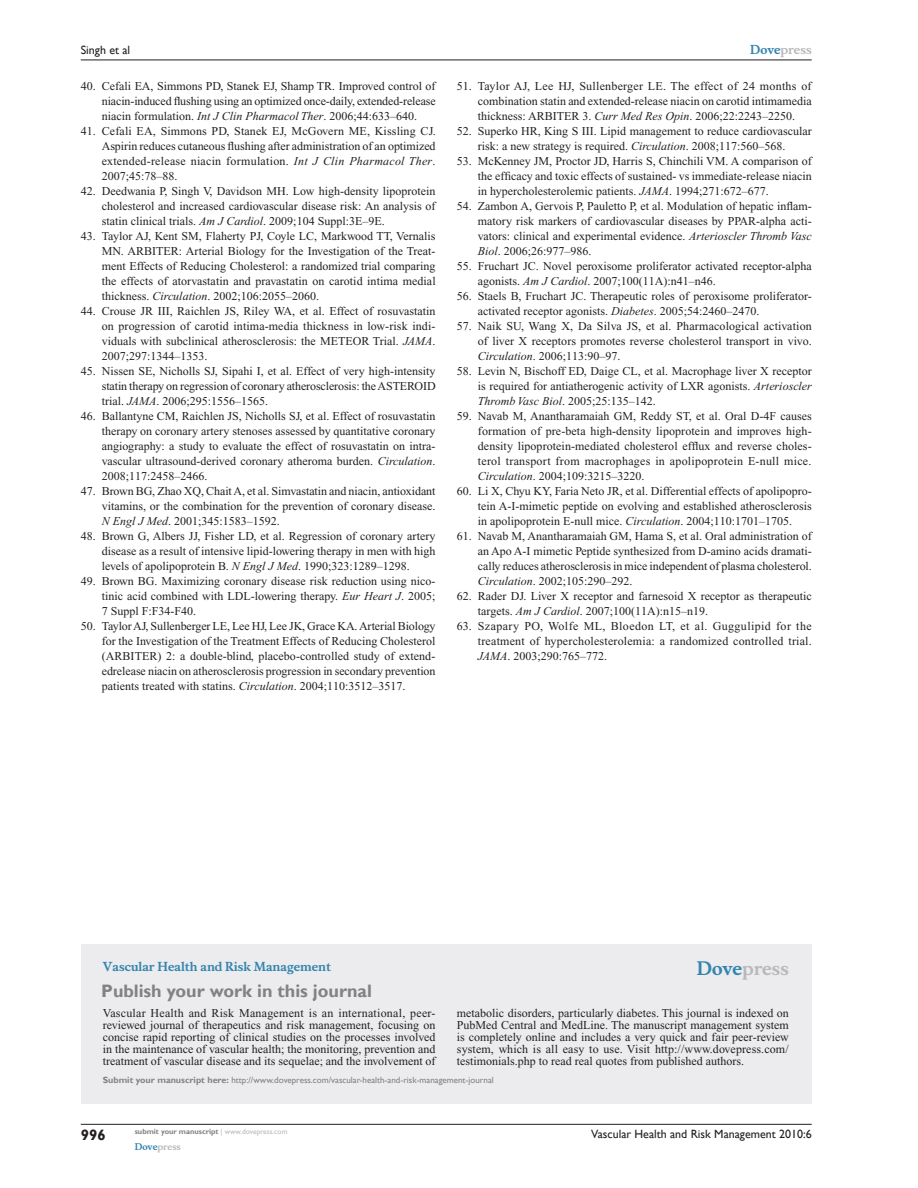
<style>
.page{position:relative;width:918px;height:1188px;background:#fff}
.page>*{position:absolute;margin:0;border:0;box-sizing:border-box;transform-origin:0 0}
.t1{font:700 18px "Gill Sans";color:#808285}
.t2{font:700 18px "Musee";color:#b8b9bc}
.t3{font:700 15px "Gill Sans";color:#231f20}
.t4{font:12px/15px "Times New Roman";color:#231f20;text-align:justify}
.t5{font:12px "Gill Sans";color:#231f20}
.t6{font:700 12px "Musee";color:#3485ae}
.t7{font:700 12px "Musee";color:#b8b9bc}
.t8{font:9px "Gill Sans";color:#808285}
.t9{font:700 9px "Musee";color:#b8b9bc}
.t10{font:700 7.5px "Gill Sans";color:#808285}
.s1{font-style:italic}
.s2{color:#3485ae}
.s3{font-weight:700}
.s4{font-weight:400;color:#b8b9bc}
</style>
<div class="page">
<div style="left:81px;top:944px;width:731px;height:159px;background:#ececee"></div>
<hr style="left:81px;top:1124px;width:731px;height:1px;background:#231f20">
<hr style="left:81px;top:60px;width:731px;height:1px;background:#231f20">
<p class="t5" style="left:81px;top:43px;width:51px">Singh et al</p>
<p class="t4" style="left:102px;top:79px;width:336px;text-indent:-21px">40. Cefali EA, Simmons PD, Stanek EJ, Shamp TR. Improved control of niacin-induced flushing using an optimized once-daily, extended-release niacin formulation. <span class="s1">Int J Clin Pharmacol Ther</span>. 2006;44:633–640.</p>
<p class="t4" style="left:102px;top:124px;width:335px;text-indent:-21px">41. Cefali EA, Simmons PD, Stanek EJ, McGovern ME, Kissling CJ.<br>Aspirin reduces cutaneous flushing after administration of an optimized extended-release niacin formulation. <span class="s1">Int J Clin Pharmacol Ther</span>.<br>2007;45:78–88.</p>
<p class="t4" style="left:102px;top:184px;width:335px;text-indent:-21px">42. Deedwania P, Singh V, Davidson MH. Low high-density lipoprotein cholesterol and increased cardiovascular disease risk: An analysis of statin clinical trials. <span class="s1">Am J Cardiol</span>. 2009;104 Suppl:3E–9E.</p>
<p class="t4" style="left:102px;top:229px;width:335px;text-indent:-21px">43. Taylor AJ, Kent SM, Flaherty PJ, Coyle LC, Markwood TT, Vernalis MN. ARBITER: Arterial Biology for the Investigation of the Treat&shy;ment Effects of Reducing Cholesterol: a randomized trial comparing the effects of atorvastatin and pravastatin on carotid intima medial thickness. <span class="s1">Circulation</span>. 2002;106:2055–2060.</p>
<p class="t4" style="left:102px;top:304px;width:335px;text-indent:-21px">44. Crouse JR III, Raichlen JS, Riley WA, et al. Effect of rosuvastatin on progression of carotid intima-media thickness in low-risk indi&shy;viduals with subclinical atherosclerosis: the METEOR Trial. <span class="s1">JAMA</span>.<br>2007;297:1344–1353.</p>
<p class="t4" style="left:102px;top:364px;width:335px;text-indent:-21px">45. Nissen SE, Nicholls SJ, Sipahi I, et al. Effect of very high-intensity statin therapy on regression of coronary atherosclerosis: the ASTEROID trial. <span class="s1">JAMA</span>. 2006;295:1556–1565.</p>
<p class="t4" style="left:102px;top:409px;width:335px;text-indent:-21px">46. Ballantyne CM, Raichlen JS, Nicholls SJ, et al. Effect of rosuvastatin therapy on coronary artery stenoses assessed by quantitative coronary angiography: a study to evaluate the effect of rosuvastatin on intra&shy;vascular ultrasound-derived coronary atheroma burden. <span class="s1">Circulation</span>.<br>2008;117:2458–2466.</p>
<p class="t4" style="left:102px;top:484px;width:335px;text-indent:-21px">47. Brown BG, Zhao XQ, Chait A, et al. Simvastatin and niacin, antioxidant vitamins, or the combination for the prevention of coronary disease.<br><span class="s1">N Engl J Med</span>. 2001;345:1583–1592.</p>
<p class="t4" style="left:102px;top:529px;width:335px;text-indent:-21px">48. Brown G, Albers JJ, Fisher LD, et al. Regression of coronary artery disease as a result of intensive lipid-lowering therapy in men with high levels of apolipoprotein B. <span class="s1">N Engl J Med</span>. 1990;323:1289–1298.</p>
<p class="t4" style="left:102px;top:574px;width:335px;text-indent:-21px">49. Brown BG. Maximizing coronary disease risk reduction using nico&shy;tinic acid combined with LDL-lowering therapy. <span class="s1">Eur Heart J</span>. 2005; 7 Suppl F:F34-F40.</p>
<p class="t4" style="left:102px;top:619px;width:335px;text-indent:-21px">50. Taylor AJ, Sullenberger LE, Lee HJ, Lee JK, Grace KA. Arterial Biology for the Investigation of the Treatment Effects of Reducing Cholesterol (ARBITER) 2: a double-blind, placebo-controlled study of extend&shy;edrelease niacin on atherosclerosis progression in secondary prevention patients treated with statins. <span class="s1">Circulation</span>. 2004;110:3512–3517.</p>
<p class="t7" style="left:750px;top:43px;width:63px"><span class="s2">Dove</span>press</p>
<p class="t4" style="left:478px;top:79px;width:335px;text-indent:-21px">51. Taylor AJ, Lee HJ, Sullenberger LE. The effect of 24 months of combination statin and extended-release niacin on carotid intimamedia thickness: ARBITER 3. <span class="s1">Curr Med Res Opin</span>. 2006;22:2243–2250.</p>
<p class="t4" style="left:457px;top:124px;width:356px;text-align:center">52. Superko HR, King S III. Lipid management to reduce cardiovascular risk: a new strategy is required. <span class="s1">Circulation</span>. 2008;117:560–568.</p>
<p class="t4" style="left:478px;top:154px;width:335px;text-indent:-21px">53. McKenney JM, Proctor JD, Harris S, Chinchili VM. A comparison of the efficacy and toxic effects of sustained- vs immediate-release niacin in hypercholesterolemic patients. <span class="s1">JAMA</span>. 1994;271:672–677.</p>
<p class="t4" style="left:478px;top:199px;width:335px;text-indent:-21px">54. Zambon A, Gervois P, Pauletto P, et al. Modulation of hepatic inflam&shy;matory risk markers of cardiovascular diseases by PPAR-alpha acti&shy;vators: clinical and experimental evidence. <span class="s1">Arterioscler Thromb Vasc Biol</span>. 2006;26:977–986.</p>
<p class="t4" style="left:478px;top:259px;width:335px;text-indent:-21px">55. Fruchart JC. Novel peroxisome proliferator activated receptor-alpha agonists. <span class="s1">Am J Cardiol</span>. 2007;100(11A):n41–n46.</p>
<p class="t4" style="left:478px;top:289px;width:335px;text-indent:-21px">56. Staels B, Fruchart JC. Therapeutic roles of peroxisome proliferator&shy;activated receptor agonists. <span class="s1">Diabetes</span>. 2005;54:2460–2470.</p>
<p class="t4" style="left:478px;top:319px;width:335px;text-indent:-21px">57. Naik SU, Wang X, Da Silva JS, et al. Pharmacological activation of liver X receptors promotes reverse cholesterol transport in vivo.<br><span class="s1">Circulation</span>. 2006;113:90–97.</p>
<p class="t4" style="left:478px;top:364px;width:335px;text-indent:-21px">58. Levin N, Bischoff ED, Daige CL, et al. Macrophage liver X receptor is required for antiatherogenic activity of LXR agonists. <span class="s1">Arterioscler Thromb Vasc Biol</span>. 2005;25:135–142.</p>
<p class="t4" style="left:478px;top:409px;width:335px;text-indent:-21px">59. Navab M, Anantharamaiah GM, Reddy ST, et al. Oral D-4F causes formation of pre-beta high-density lipoprotein and improves high&shy;density lipoprotein-mediated cholesterol efflux and reverse choles&shy;terol transport from macrophages in apolipoprotein E-null mice.<br><span class="s1">Circulation</span>. 2004;109:3215–3220.</p>
<p class="t4" style="left:478px;top:484px;width:335px;text-indent:-21px">60. Li X, Chyu KY, Faria Neto JR, et al. Differential effects of apolipopro&shy;tein A-I-mimetic peptide on evolving and established atherosclerosis in apolipoprotein E-null mice. <span class="s1">Circulation</span>. 2004;110:1701–1705.</p>
<p class="t4" style="left:478px;top:529px;width:335px;text-indent:-21px">61. Navab M, Anantharamaiah GM, Hama S, et al. Oral administration of an Apo A-I mimetic Peptide synthesized from D-amino acids dramati&shy;cally reduces atherosclerosis in mice independent of plasma cholesterol.<br><span class="s1">Circulation</span>. 2002;105:290–292.</p>
<p class="t4" style="left:478px;top:589px;width:335px;text-indent:-21px">62. Rader DJ. Liver X receptor and farnesoid X receptor as therapeutic targets. <span class="s1">Am J Cardiol</span>. 2007;100(11A):n15–n19.</p>
<p class="t4" style="left:478px;top:619px;width:335px;text-indent:-21px">63. Szapary PO, Wolfe ML, Bloedon LT, et al. Guggulipid for the treatment of hypercholesterolemia: a randomized controlled trial.<br><span class="s1">JAMA</span>. 2003;290:765–772.</p>
<p class="t6" style="left:103px;top:959px;width:230px">Vascular Health and Risk Management</p>
<h1 class="t1" style="left:101px;top:980px;width:272px">Publish your work in this journal</h1>
<h1 class="t2" style="left:697px;top:958px;width:94px"><span class="s2">Dove</span>press</h1>
<p class="t4" style="left:103px;top:1007px;width:334px;line-height:12px">Vascular Health and Risk Management is an international, peer&shy;reviewed journal of therapeutics and risk management, focusing on concise rapid reporting of clinical studies on the processes involved in the maintenance of vascular health; the monitoring, prevention and treatment of vascular disease and its sequelae; and the involvement of</p>
<p class="t4" style="left:457px;top:1007px;width:333px;line-height:12px">metabolic disorders, particularly diabetes. This journal is indexed on PubMed Central and MedLine. The manuscript management system is completely online and includes a very quick and fair peer-review system, which is all easy to use. Visit http://www.dovepress.com/ testimonials.php to read real quotes from published authors.</p>
<p class="t8" style="left:103px;top:1075px;width:393px"><span class="s3">Submit your manuscript here:</span> http://www.dovepress.com/vascular-health-and-risk-management-journal</p>
<p class="t3" style="left:81px;top:1126px;width:26px">996</p>
<p class="t10" style="left:135px;top:1127px;width:154px">submit your manuscript <span class="s4">| www.dovepress.com</span></p>
<p class="t9" style="left:135px;top:1141px;width:48px"><span class="s2">Dove</span>press</p>
<p class="t5" style="left:591px;top:1127px;width:222px">Vascular Health and Risk Management 2010:6</p>
</div>
